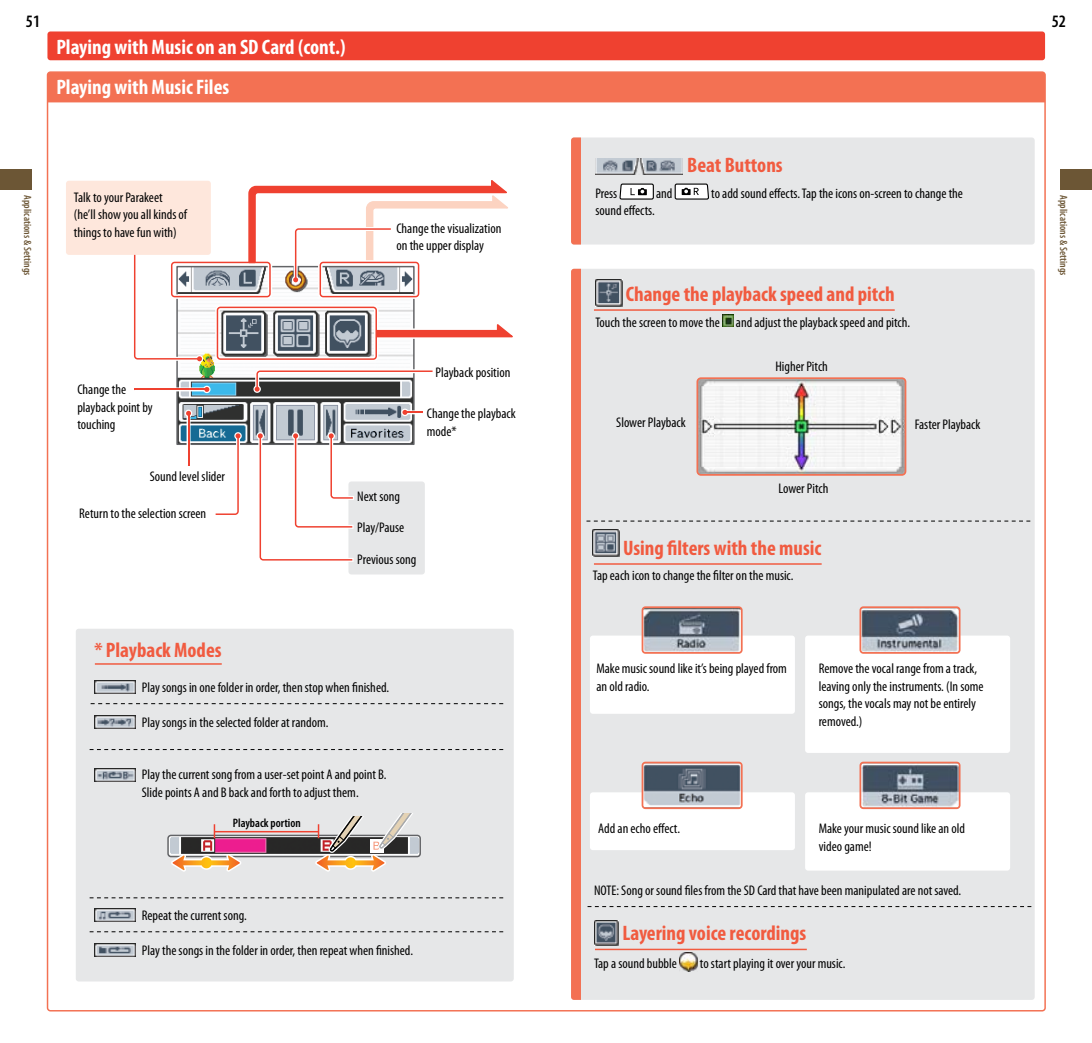
<style>
.page{position:relative;width:1092px;height:1043px;background:#fff}
.page>*{position:absolute;margin:0;border:0;box-sizing:border-box;transform-origin:0 0}
.t1{font:700 condensed 21px "Myriad Pro";color:#f15b40}
.t2{font:700 condensed 21px/40.2px "Myriad Pro";color:#fff}
.t3{font:600 condensed 17.5px "Myriad Pro";color:#000}
.t4{font:condensed 14px/17.5px "Myriad Pro";color:#000}
.t5{font:600 condensed 12.25px "Myriad Pro";color:#000}
.t6{font:600 condensed 10.5px "Myriad Pro";color:#6c5635}
</style>
<div class="page">
<div style="left:348px;top:481px;width:77px;height:93px;background:#e6e7e8;border-radius:3px"></div>
<div style="left:47px;top:72px;width:997px;height:30px;background:#f37153"></div>
<div style="left:47px;top:31px;width:997px;height:29px;background:#ef4130;border-radius:3px"></div>
<img style="left:178px;top:362px;width:234px;height:81px">
<svg style="left:176px;top:387px;width:27px;height:4px"></svg>
<div style="left:203px;top:385px;width:7px;height:8px;border:2px solid #fff;border-radius:50%"></div>
<hr style="left:134px;top:388px;width:73px;height:2px;background:#ef4130">
<svg style="left:204px;top:387px;width:5px;height:5px"></svg>
<div style="left:401px;top:408px;width:7px;height:8px;border:2px solid #fff;border-radius:50%"></div>
<svg style="left:402px;top:410px;width:20px;height:4px"></svg>
<div style="left:256px;top:432px;width:8px;height:7px;border:2px solid #fff;border-radius:50%"></div>
<svg style="left:257px;top:432px;width:98px;height:131px"></svg>
<div style="left:234px;top:432px;width:8px;height:7px;border:2px solid #fff;border-radius:50%"></div>
<svg style="left:213px;top:432px;width:28px;height:83px"></svg>
<svg style="left:186px;top:416px;width:4px;height:50px"></svg>
<div style="left:185px;top:409px;width:7px;height:8px;border:2px solid #fff;border-radius:50%"></div>
<hr style="left:188px;top:412px;width:1px;height:53px;background:#ef4130">
<svg style="left:186px;top:410px;width:5px;height:5px"></svg>
<div style="left:253px;top:385px;width:8px;height:8px;border:2px solid #fff;border-radius:50%"></div>
<svg style="left:254px;top:368px;width:179px;height:24px"></svg>
<div style="left:66px;top:181px;width:145px;height:74px;background:#fee7dc;border-radius:3px"></div>
<svg style="left:134px;top:180px;width:379px;height:182px"></svg>
<div style="left:171px;top:261px;width:100px;height:36px;border:1px solid #ef4130;border-radius:3px"></div>
<div style="left:76px;top:628px;width:437px;height:353px;background:#e6e7e8;border-radius:3px"></div>
<svg style="left:90px;top:931px;width:413px;height:1px"></svg>
<svg style="left:90px;top:749px;width:413px;height:1px"></svg>
<svg style="left:90px;top:897px;width:413px;height:1px"></svg>
<hr style="left:95px;top:663px;width:127px;height:1px;background:#f15b40">
<img style="left:169px;top:836px;width:144px;height:19px">
<div style="left:167px;top:834px;width:254px;height:23px;border:1px solid #636467;border-radius:3px"></div>
<svg style="left:214px;top:824px;width:1px;height:14px"></svg>
<hr style="left:214px;top:830px;width:104px;height:2px;background:#ef4130">
<svg style="left:169px;top:851px;width:75px;height:21px"></svg>
<svg style="left:91px;top:703px;width:412px;height:1px"></svg>
<svg style="left:313px;top:813px;width:106px;height:59px"></svg>
<div style="left:571px;top:137px;width:463px;height:107px;background:#e6e7e8;border-radius:3px"></div>
<svg style="left:571px;top:137px;width:10px;height:107px"></svg>
<div style="left:0;top:169px;width:32px;height:21px;background:#6c5635"></div>
<div style="left:1059px;top:169px;width:32px;height:21px;background:#6c5635"></div>
<img style="left:94px;top:680px;width:41px;height:13px">
<img style="left:94px;top:715px;width:41px;height:13px">
<img style="left:94px;top:768px;width:41px;height:13px">
<img style="left:94px;top:908px;width:41px;height:12px">
<img style="left:94px;top:943px;width:41px;height:12px">
<img style="left:595px;top:158px;width:87px;height:16px">
<svg style="left:619px;top:183px;width:35px;height:17px"></svg>
<svg style="left:674px;top:183px;width:35px;height:17px"></svg>
<svg style="left:571px;top:269px;width:460px;height:730px"></svg>
<img style="left:592px;top:529px;width:27px;height:27px">
<p class="t3" style="left:26px;top:10px;width:16px">51</p>
<h1 class="t2" style="left:56px;top:26px;width:290px">Playing with Music on an SD Card (cont.)<br>Playing with Music Files</h1>
<p class="t6" style="left:34px;top:195px;width:81px;rotate:90deg">Applications &amp; Settings</p>
<p class="t4" style="left:74px;top:188px;width:115px">Talk to your Parakeet (he’ll show you all kinds of things to have fun with)</p>
<p class="t4" style="left:77px;top:380px;width:77px">Change the playback point by touching</p>
<p class="t4" style="left:150px;top:467px;width:77px">Sound level slider</p>
<p class="t4" style="left:79px;top:504px;width:128px">Return to the selection screen</p>
<p class="t4" style="left:396px;top:220px;width:106px;line-height:16.8px">Change the visualization on the upper display</p>
<p class="t4" style="left:435px;top:363px;width:76px">Playback position</p>
<p class="t4" style="left:427px;top:404px;width:90px">Change the playback mode*</p>
<p class="t4" style="left:357px;top:487px;width:44px">Next song</p>
<p class="t4" style="left:357px;top:518px;width:49px">Play/Pause</p>
<p class="t4" style="left:357px;top:550px;width:61px">Previous song</p>
<h1 class="t1" style="left:94px;top:636px;width:128px">* Playback Modes</h1>
<p class="t4" style="left:142px;top:678px;width:249px">Play songs in one folder in order, then stop when finished.</p>
<p class="t4" style="left:142px;top:713px;width:188px">Play songs in the selected folder at random.</p>
<p class="t4" style="left:142px;top:765px;width:246px">Play the current song from a user-set point A and point B.<br>Slide points A and B back and forth to adjust them.</p>
<p class="t5" style="left:233px;top:814px;width:69px">Playback portion</p>
<p class="t4" style="left:142px;top:905px;width:106px">Repeat the current song.</p>
<p class="t4" style="left:142px;top:940px;width:273px">Play the songs in the folder in order, then repeat when finished.</p>
<h1 class="t1" style="left:687px;top:152px;width:97px">Beat Buttons</h1>
<p class="t4" style="left:595px;top:184px;width:23px">Press</p>
<p class="t4" style="left:656px;top:184px;width:18px">and</p>
<p class="t4" style="left:711px;top:184px;width:253px">to add sound effects. Tap the icons on-screen to change the</p>
<p class="t4" style="left:595px;top:202px;width:61px">sound effects.</p>
<h1 class="t1" style="left:625px;top:281px;width:270px">Change the playback speed and pitch</h1>
<p class="t4" style="left:595px;top:313px;width:316px">Touch the screen to move the and adjust the playback speed and pitch.</p>
<p class="t4" style="left:775px;top:357px;width:54px">Higher Pitch</p>
<p class="t4" style="left:616px;top:413px;width:71px">Slower Playback</p>
<p class="t4" style="left:914px;top:415px;width:67px">Faster Playback</p>
<p class="t4" style="left:778px;top:479px;width:51px">Lower Pitch</p>
<h1 class="t1" style="left:623px;top:534px;width:200px">Using filters with the music</h1>
<p class="t4" style="left:592px;top:566px;width:202px">Tap each icon to change the filter on the music.</p>
<p class="t4" style="left:596px;top:659px;width:192px">Make music sound like it’s being played from an old radio.</p>
<p class="t4" style="left:818px;top:659px;width:166px">Remove the vocal range from a track, leaving only the instruments. (In some songs, the vocals may not be entirely removed.)</p>
<p class="t4" style="left:598px;top:819px;width:83px">Add an echo effect.</p>
<p class="t4" style="left:818px;top:819px;width:148px">Make your music sound like an old video game!</p>
<p class="t4" style="left:594px;top:880px;width:369px">NOTE: Song or sound files from the SD Card that have been manipulated are not saved.</p>
<h1 class="t1" style="left:622px;top:919px;width:185px">Layering voice recordings</h1>
<p class="t4" style="left:594px;top:953px;width:84px">Tap a sound bubble</p>
<p class="t4" style="left:700px;top:953px;width:147px">to start playing it over your music.</p>
<p class="t3" style="left:1051px;top:10px;width:16px">52</p>
<p class="t6" style="left:1069px;top:195px;width:81px;rotate:90deg">Applications &amp; Settings</p>
</div>
